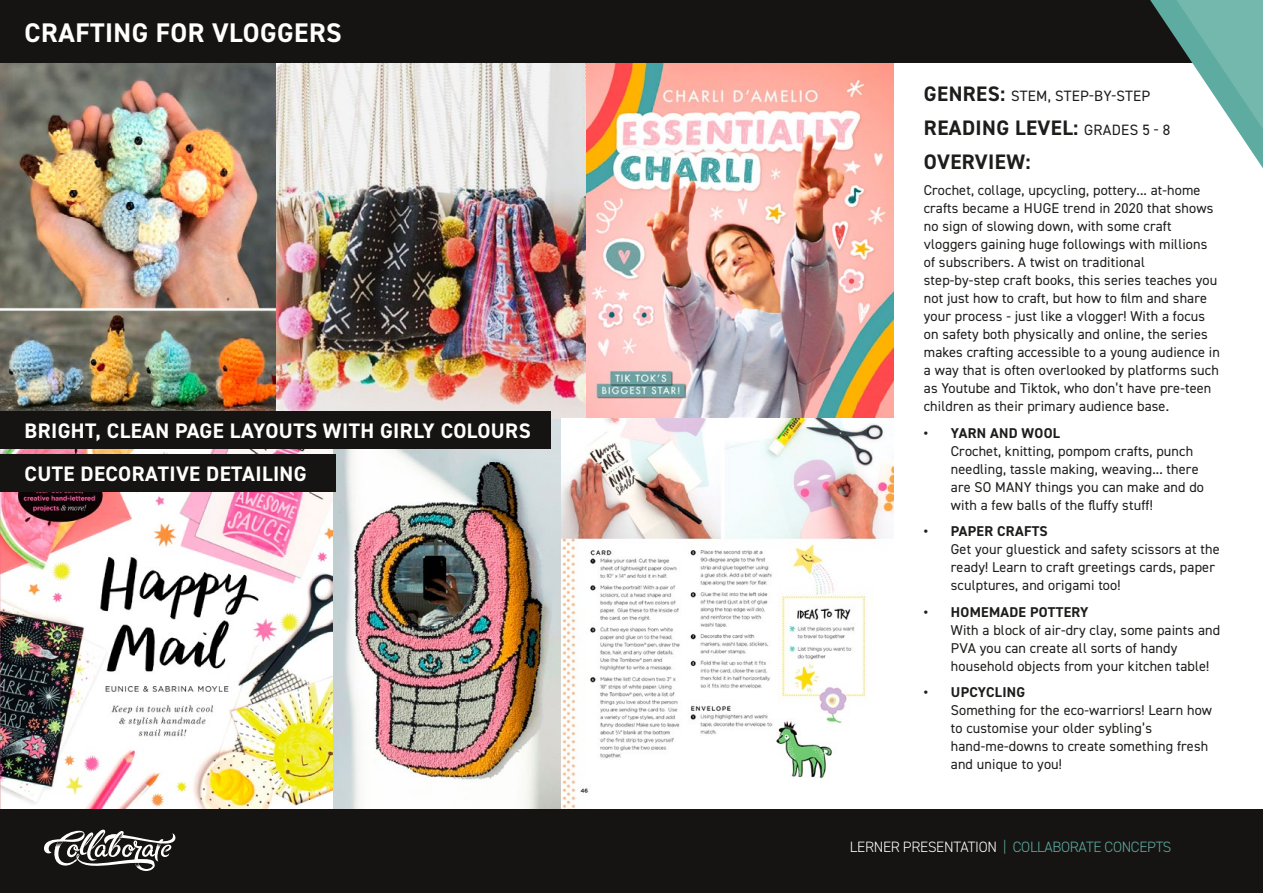
<style>
.page{position:relative;width:1263px;height:893px;background:#fff}
.page>*{position:absolute;margin:0;border:0;box-sizing:border-box;transform-origin:0 0}
.t1{font:700 27px "DIN2014";letter-spacing:.02em;color:#fff}
.t2{font:700 21px "DIN2014";letter-spacing:.02em;color:#fff}
.t3{font:700 21px/33.8px "DIN2014";letter-spacing:.02em;color:#1d1d1b}
.t4{font:300 15px "DIN2014";letter-spacing:-.02em;color:#5eaca1}
.t5{font:15px "DIN2014";letter-spacing:.02em;color:#1d1d1b}
.t6{font:14.25px/18px "DIN2014";letter-spacing:.01em;color:#1d1d1b}
.t7{font:700 14.25px "DIN2014";letter-spacing:.02em;color:#1d1d1b}
.s1{font-weight:700;font-size:21px}
.s2{font-weight:400;font-size:15px}
.s3{color:#fff}
</style>
<div class="page">
<div style="left:0;top:0;width:1242px;height:63px;background:#161412"></div>
<div style="left:0;top:810px;width:1263px;height:83px;background:#161412"></div>
<svg style="left:1150px;top:0;width:113px;height:168px"></svg>
<svg style="left:44px;top:830px;width:131px;height:41px"></svg>
<img style="left:332px;top:419px;width:229px;height:391px">
<img style="left:0;top:63px;width:894px;height:356px">
<img style="left:0;top:449px;width:332px;height:361px">
<img style="left:561px;top:419px;width:333px;height:391px">
<div style="left:0;top:454px;width:336px;height:37px;background:#161412"></div>
<div style="left:0;top:411px;width:551px;height:38px;background:#161412"></div>
<h1 class="t1" style="left:25px;top:15px;width:319px">CRAFTING FOR VLOGGERS</h1>
<h2 class="t2" style="left:25px;top:417px;width:508px">BRIGHT, CLEAN PAGE LAYOUTS WITH GIRLY COLOURS</h2>
<h2 class="t2" style="left:25px;top:459px;width:284px">CUTE DECORATIVE DETAILING</h2>
<p class="t5" style="left:924px;top:87px;width:228px"><span class="s1">GENRES:</span> STEM, STEP-BY-STEP</p>
<h2 class="t3" style="left:924px;top:111px;width:248px">READING LEVEL: <span class="s2">GRADES 5 - 8<br></span>OVERVIEW:</h2>
<p class="t6" style="left:924px;top:181px;width:298px">Crochet, collage, upcycling, pottery... at-home crafts became a HUGE trend in 2020 that shows no sign of slowing down, with some craft vloggers gaining huge followings with millions of subscribers. A twist on traditional step-by-step craft books, this series teaches you not just how to craft, but how to film and share your process - just like a vlogger! With a focus on safety both physically and online, the series makes crafting accessible to a young audience in a way that is often overlooked by platforms such as Youtube and Tiktok, who don’t have pre-teen children as their primary audience base.</p>
<p class="t7" style="left:924px;top:423px;width:138px">• YARN AND WOOL</p>
<p class="t6" style="left:951px;top:442px;width:255px">Crochet, knitting, pompom crafts, punch needling, tassle making, weaving... there are SO MANY things you can make and do with a few balls of the fluffy stuff!</p>
<p class="t7" style="left:924px;top:522px;width:125px">• PAPER CRAFTS</p>
<p class="t6" style="left:951px;top:540px;width:270px">Get your gluestick and safety scissors at the ready! Learn to craft greetings cards, paper sculptures, and origami too!</p>
<p class="t7" style="left:924px;top:602px;width:166px">• HOMEMADE POTTERY</p>
<p class="t6" style="left:951px;top:621px;width:271px">With a block of air-dry clay, some paints and<br>PVA you can create all sorts of handy household objects from your kitchen table!</p>
<p class="t7" style="left:924px;top:683px;width:103px">• UPCYCLING</p>
<p class="t6" style="left:951px;top:701px;width:263px">Something for the eco-warriors! Learn how to customise your older sybling’s hand-me-downs to create something fresh and unique to you!</p>
<p class="t4" style="left:850px;top:838px;width:323px"><span class="s3">LERNER PRESENTATION</span> | COLLABORATE CONCEPTS</p>
</div>
